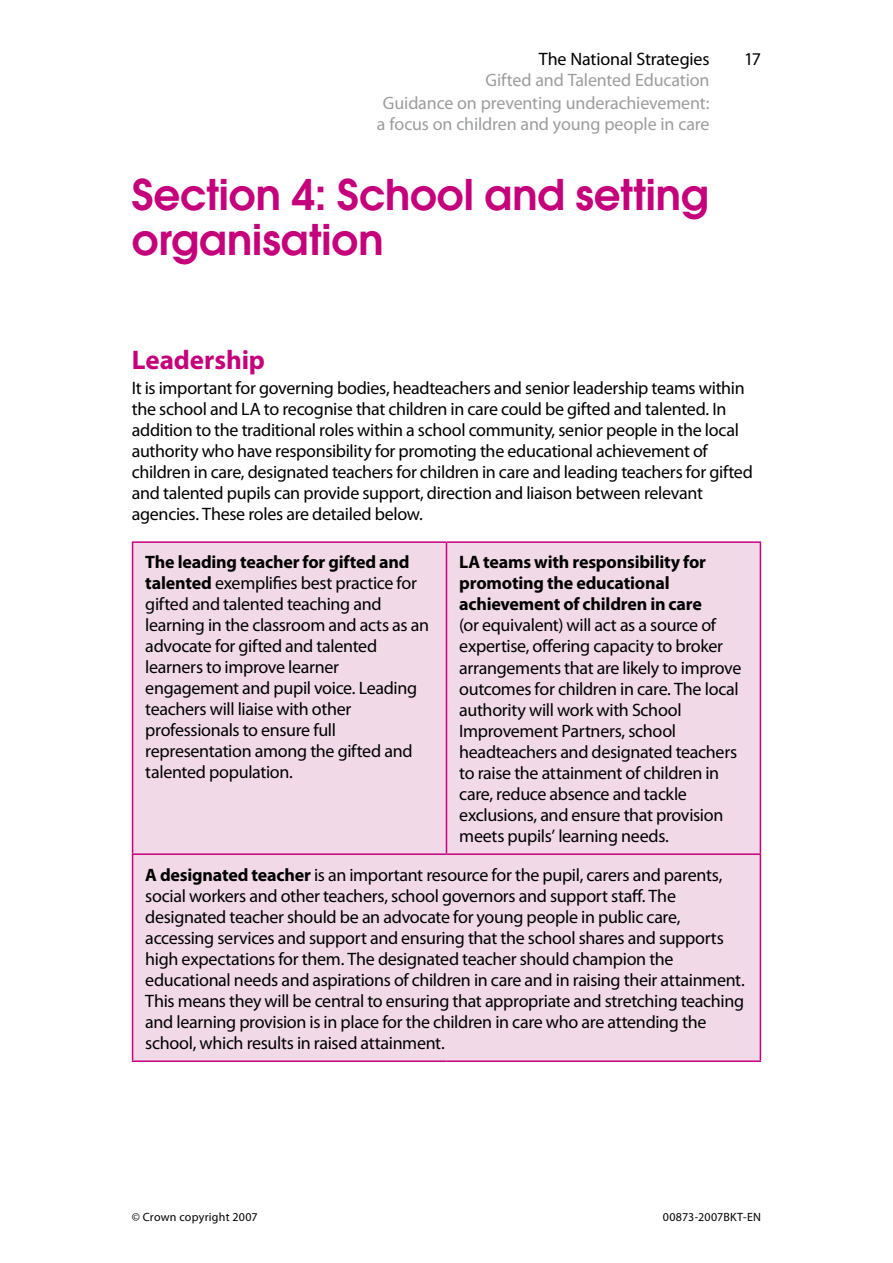
<style>
.page{position:relative;width:893px;height:1263px;background:#fff}
.page>*{position:absolute;margin:0;border:0;box-sizing:border-box;transform-origin:0 0}
.t1{font:600 42px/45px "Avant Garde LT";color:#c5007b}
.t2{font:700 27px "Myriad Pro";letter-spacing:-.005em;color:#c5007b}
.t3{font:18px/21px "Myriad Pro";letter-spacing:-.02em;color:#000}
.t4{font:18px/23.1px "Myriad Pro";letter-spacing:-.005em;color:#9c9d9f;text-align:right}
.t5{font:700 18px/21px "Myriad Pro";letter-spacing:-.01em;color:#000}
.t6{font:12px "Myriad Pro";letter-spacing:.015em;color:#000}
.s1{font-weight:700}
</style>
<div class="page">
<div style="left:133px;top:543px;width:627px;height:517px;background:#f2d9e8"></div>
<hr style="left:446px;top:543px;width:1px;height:310px;background:#c5007b">
<hr style="left:132px;top:541px;width:314px;height:2px;background:#c5007b">
<hr style="left:132px;top:543px;width:1px;height:310px;background:#c5007b">
<hr style="left:446px;top:541px;width:315px;height:2px;background:#c5007b">
<hr style="left:760px;top:543px;width:1px;height:310px;background:#c5007b">
<hr style="left:132px;top:853px;width:314px;height:2px;background:#c5007b">
<hr style="left:132px;top:855px;width:1px;height:205px;background:#c5007b">
<hr style="left:446px;top:853px;width:315px;height:2px;background:#c5007b">
<hr style="left:760px;top:855px;width:1px;height:205px;background:#c5007b">
<hr style="left:132px;top:1060px;width:314px;height:2px;background:#c5007b">
<hr style="left:446px;top:1060px;width:315px;height:2px;background:#c5007b">
<p class="t3" style="left:539px;top:48px;width:172px">The National Strategies</p>
<p class="t4" style="left:383px;top:68px;width:328px">Gifted and Talented Education<br>Guidance on preventing underachievement:</p>
<p class="t4" style="left:377px;top:112px;width:334px">a focus on children and young people in care</p>
<h1 class="t1" style="left:132px;top:171px;width:578px">Section 4: School and setting organisation</h1>
<p class="t3" style="left:744px;top:48px;width:18px">17</p>
<h2 class="t2" style="left:132px;top:342px;width:135px">Leadership</h2>
<p class="t3" style="left:132px;top:377px;width:623px">It is important for governing bodies, headteachers and senior leadership teams within the school and LA to recognise that children in care could be gifted and talented. In addition to the traditional roles within a school community, senior people in the local authority who have responsibility for promoting the educational achievement of children in care, designated teachers for children in care and leading teachers for gifted and talented pupils can provide support, direction and liaison between relevant agencies. These roles are detailed below.</p>
<p class="t3" style="left:145px;top:552px;width:285px"><span class="s1">The leading teacher for gifted and talented</span> exemplifies best practice for gifted and talented teaching and learning in the classroom and acts as an advocate for gifted and talented learners to improve learner engagement and pupil voice. Leading teachers will liaise with other professionals to ensure full representation among the gifted and talented population.</p>
<p class="t5" style="left:459px;top:551px;width:248px">LA teams with responsibility for promoting the educational achievement of children in care</p>
<p class="t3" style="left:459px;top:615px;width:284px">(or equivalent) will act as a source of expertise, offering capacity to broker arrangements that are likely to improve outcomes for children in care. The local authority will work with School Improvement Partners, school headteachers and designated teachers to raise the attainment of children in care, reduce absence and tackle exclusions, and ensure that provision meets pupils’ learning needs.</p>
<p class="t3" style="left:145px;top:864px;width:601px"><span class="s1">A designated teacher</span> is an important resource for the pupil, carers and parents, social workers and other teachers, school governors and support staff. The designated teacher should be an advocate for young people in public care, accessing services and support and ensuring that the school shares and supports high expectations for them. The designated teacher should champion the educational needs and aspirations of children in care and in raising their attainment.<br>This means they will be central to ensuring that appropriate and stretching teaching and learning provision is in place for the children in care who are attending the school, which results in raised attainment.</p>
<p class="t6" style="left:132px;top:1209px;width:127px">© Crown copyright 2007</p>
<p class="t6" style="left:663px;top:1209px;width:100px">00873-2007BKT-EN</p>
</div>
